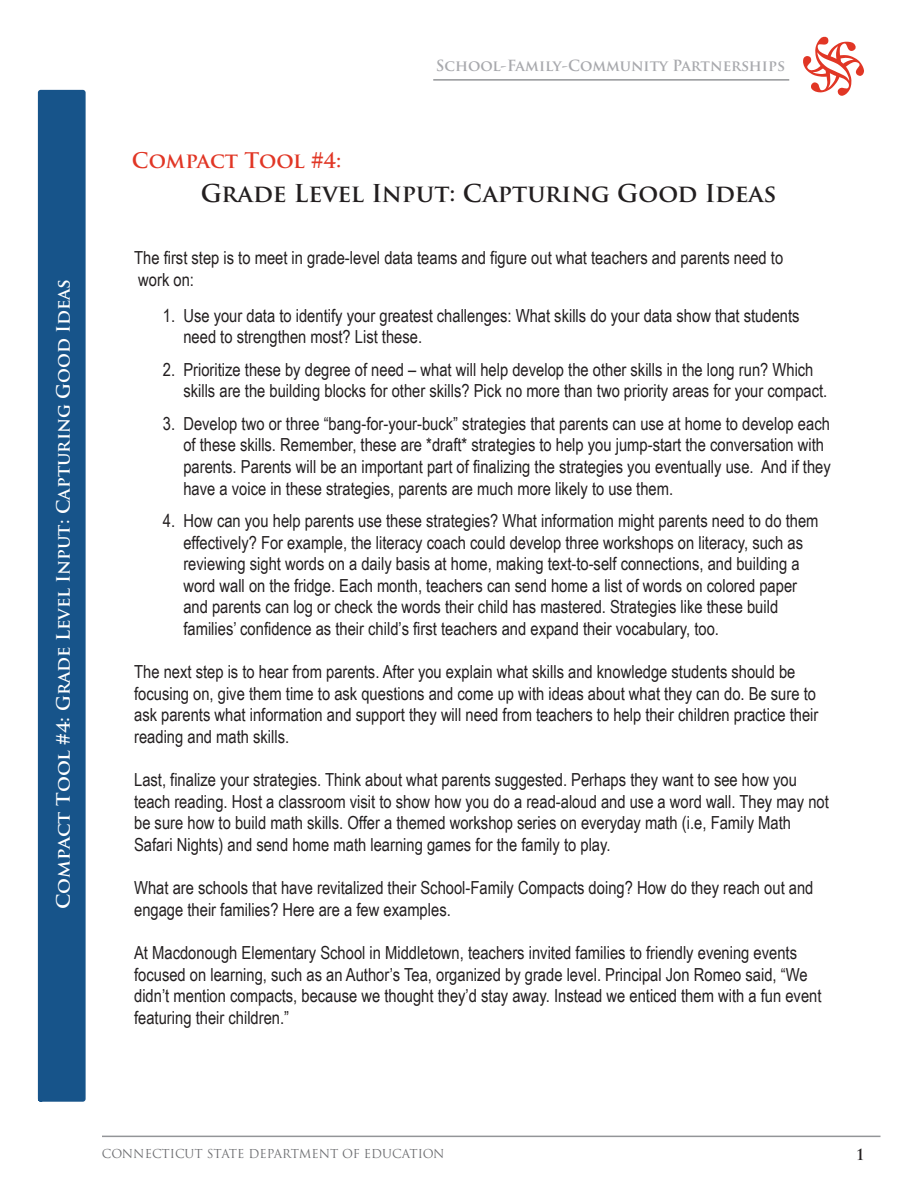
<style>
.page{position:relative;width:918px;height:1188px;background:#fff}
.page>*{position:absolute;margin:0;border:0;box-sizing:border-box;transform-origin:0 0}
.t1{font:700 24px "Trajan Pro";color:#231f20}
.t2{font:700 21px "Trajan Pro";letter-spacing:-.005em;color:#e13625}
.t3{font:18px/21.6px "Arial Narrow";color:#231f20}
.t4{font:700 18px "Trajan Pro";color:#fff;scale:1.07 1}
.t5{font:700 15px "Trajan Pro";color:#a8a9ad}
.t6{font:700 15px "Trajan Pro";color:#231f20}
.t7{font:12px "Trajan Pro";color:#6c6d70}
</style>
<div class="page">
<hr style="left:102px;top:1136px;width:778px;height:1px;background:#939598">
<div style="left:37px;top:90px;width:49px;height:1012px;background:#17548a"></div>
<hr style="left:433px;top:79px;width:356px;height:2px;background:#939598">
<svg style="left:803px;top:36px;width:61px;height:60px"></svg>
<p class="t4" style="left:52px;top:909px;width:590px;rotate:-90deg">Compact Tool #4: Grade Level Input: Capturing Good Ideas</p>
<p class="t5" style="left:436px;top:57px;width:351px">School-Family-Community Partnerships</p>
<p class="t2" style="left:132px;top:147px;width:211px">Compact Tool #4:</p>
<h1 class="t1" style="left:201px;top:178px;width:577px">Grade Level Input: Capturing Good Ideas</h1>
<p class="t3" style="left:134px;top:246px;width:651px">The first step is to meet in grade-level data teams and figure out what teachers and parents need to work on:</p>
<p class="t3" style="left:183px;top:304px;width:618px;text-indent:-21px">1. Use your data to identify your greatest challenges: What skills do your data show that students need to strengthen most? List these.</p>
<p class="t3" style="left:183px;top:358px;width:646px;text-indent:-21px">2. Prioritize these by degree of need – what will help develop the other skills in the long run? Which skills are the building blocks for other skills? Pick no more than two priority areas for your compact.</p>
<p class="t3" style="left:183px;top:412px;width:649px;text-indent:-21px">3. Develop two or three “bang-for-your-buck” strategies that parents can use at home to develop each of these skills. Remember, these are *draft* strategies to help you jump-start the conversation with parents. Parents will be an important part of finalizing the strategies you eventually use. And if they have a voice in these strategies, parents are much more likely to use them.</p>
<p class="t3" style="left:183px;top:509px;width:637px;text-indent:-21px">4. How can you help parents use these strategies? What information might parents need to do them effectively? For example, the literacy coach could develop three workshops on literacy, such as reviewing sight words on a daily basis at home, making text-to-self connections, and building a word wall on the fridge. Each month, teachers can send home a list of words on colored paper and parents can log or check the words their child has mastered. Strategies like these build families’ confidence as their child’s first teachers and expand their vocabulary, too.</p>
<p class="t3" style="left:134px;top:660px;width:686px">The next step is to hear from parents. After you explain what skills and knowledge students should be focusing on, give them time to ask questions and come up with ideas about what they can do. Be sure to ask parents what information and support they will need from teachers to help their children practice their reading and math skills.</p>
<p class="t3" style="left:134px;top:768px;width:696px">Last, finalize your strategies. Think about what parents suggested. Perhaps they want to see how you teach reading. Host a classroom visit to show how you do a read-aloud and use a word wall. They may not be sure how to build math skills. Offer a themed workshop series on everyday math (i.e, Family Math Safari Nights) and send home math learning games for the family to play.</p>
<p class="t3" style="left:134px;top:876px;width:681px">What are schools that have revitalized their School-Family Compacts doing? How do they reach out and engage their families? Here are a few examples.</p>
<p class="t3" style="left:134px;top:941px;width:689px">At Macdonough Elementary School in Middletown, teachers invited families to friendly evening events focused on learning, such as an Author’s Tea, organized by grade level. Principal Jon Romeo said, “We didn’t mention compacts, because we thought they’d stay away. Instead we enticed them with a fun event featuring their children.”</p>
<p class="t7" style="left:102px;top:1146px;width:344px">CONNECTICUT STATE DEPARTMENT OF EDUCATION</p>
<p class="t6" style="left:856px;top:1145px;width:10px">1</p>
</div>
